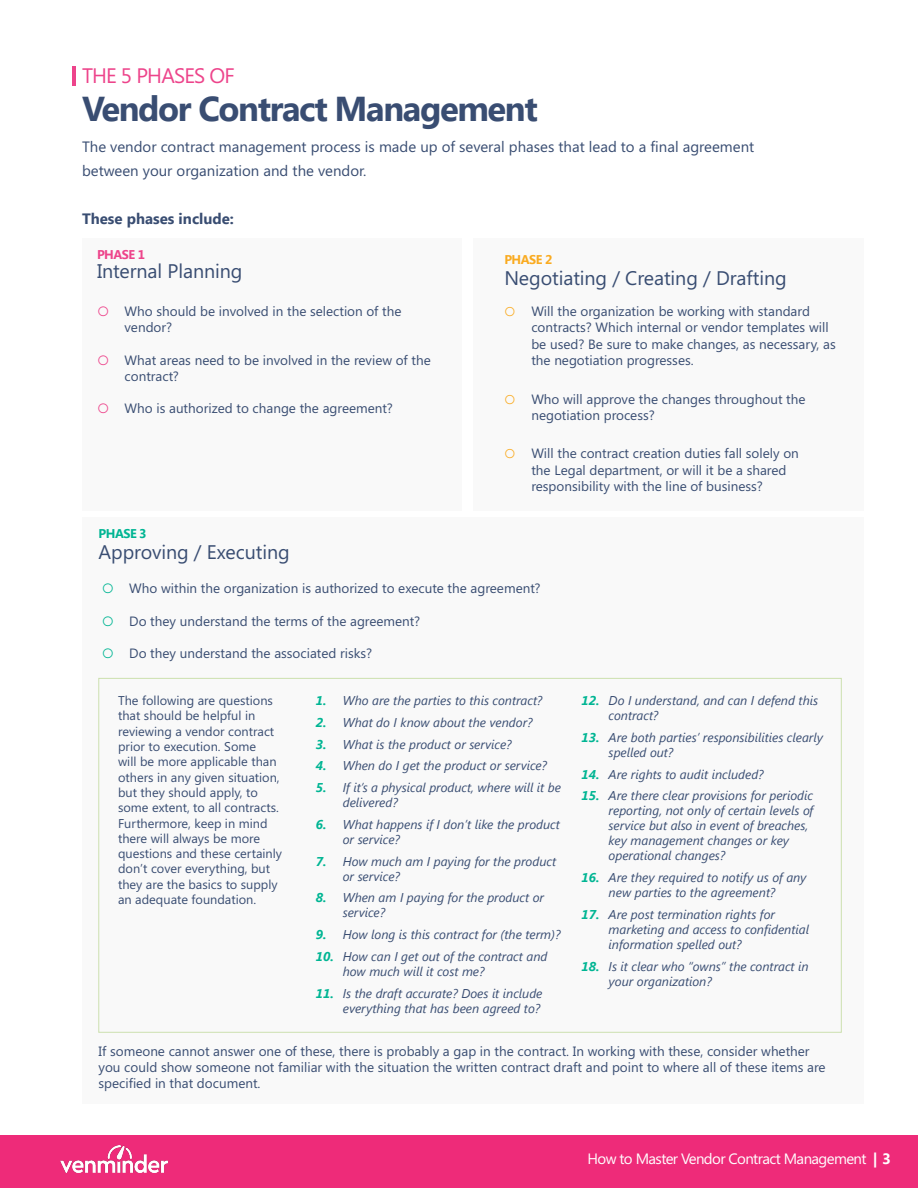
<style>
.page{position:relative;width:918px;height:1188px;background:#fff}
.page>*{position:absolute;margin:0;border:0;box-sizing:border-box;transform-origin:0 0}
.t1{font:700 34.5px "Segoe UI";letter-spacing:-.04em;color:#394d72}
.t2{font:21px "Segoe UI";letter-spacing:-.04em;color:#ed448b}
.t3{font:19.65px "Segoe UI";letter-spacing:-.005em;color:#394d72}
.t4{font:15px/24px "Segoe UI";color:#394d72}
.t5{font:15px "Segoe UI";letter-spacing:-.04em;color:#fff}
.t6{font:700 15px "Segoe UI";color:#394d72}
.t7{font:13.5px/16.2px "Segoe UI";color:#394d72}
.t8{font:italic 12.75px/15px "Segoe UI";color:#394d72}
.t9{font:12.75px/15.3px "Segoe UI";color:#394d72}
.t10{font:700 12.6px "Segoe UI";letter-spacing:-.04em;color:#ed448b}
.t11{font:700 12.6px "Segoe UI";letter-spacing:-.04em;color:#faab21}
.t12{font:700 12.6px "Segoe UI";letter-spacing:-.04em;color:#00b593}
.s1{color:#ed448b}
.s2{font-style:italic;font-size:12.6px;color:#faab21}
.s3{color:#00b593}
.s4{font-weight:700;color:#00b593}
.s5{font-weight:700}
</style>
<div class="page">
<div style="left:0;top:1136px;width:918px;height:52px;background:#ee2b79"></div>
<img style="left:60px;top:1145px;width:108px;height:27px">
<div style="left:82px;top:238px;width:380px;height:272px;background:#f9f9f9"></div>
<div style="left:473px;top:238px;width:391px;height:272px;background:#f9f9f9"></div>
<div style="left:82px;top:518px;width:782px;height:586px;background:#f9f9f9"></div>
<hr style="left:73px;top:66px;width:3px;height:20px;background:#ed448b">
<p class="t2" style="left:82px;top:61px;width:154px">THE 5 PHASES OF</p>
<p class="t1" style="left:82px;top:89px;width:457px">Vendor Contract Management</p>
<p class="t4" style="left:82px;top:134px;width:674px">The vendor contract management process is made up of several phases that lead to a final agreement between your organization and the vendor.</p>
<p class="t6" style="left:82px;top:210px;width:153px">These phases include:</p>
<p class="t10" style="left:97px;top:247px;width:49px">PHASE 1</p>
<p class="t3" style="left:97px;top:258px;width:147px">Internal Planning</p>
<p class="t7" style="left:125px;top:303px;width:278px;text-indent:-27px"><span class="s1">○</span> Who should be involved in the selection of the vendor?</p>
<p class="t7" style="left:125px;top:351px;width:308px;text-indent:-27px"><span class="s1">○</span> What areas need to be involved in the review of the contract?</p>
<p class="t7" style="left:98px;top:400px;width:297px"><span class="s1">○</span> Who is authorized to change the agreement?</p>
<p class="t12" style="left:99px;top:526px;width:49px">PHASE 3</p>
<p class="t3" style="left:99px;top:538px;width:193px">Approving / Executing</p>
<p class="t11" style="left:504px;top:252px;width:49px">PHASE 2</p>
<p class="t3" style="left:504px;top:264px;width:284px">Negotiating / Creating / Drafting</p>
<p class="t7" style="left:531px;top:303px;width:306px;text-indent:-27px"><span class="s2">○</span> Will the organization be working with standard contracts? Which internal or vendor templates will be used? Be sure to make changes, as necessary, as the negotiation progresses.</p>
<p class="t7" style="left:531px;top:390px;width:276px;text-indent:-27px"><span class="s2">○</span> Who will approve the changes throughout the negotiation process?</p>
<p class="t7" style="left:531px;top:445px;width:269px;text-indent:-27px"><span class="s2">○</span> Will the contract creation duties fall solely on the Legal department, or will it be a shared responsibility with the line of business?</p>
<p class="t7" style="left:102px;top:580px;width:440px"><span class="s3">○</span> Who within the organization is authorized to execute the agreement?</p>
<p class="t7" style="left:102px;top:612px;width:319px"><span class="s3">○</span> Do they understand the terms of the agreement?</p>
<p class="t7" style="left:102px;top:645px;width:272px"><span class="s3">○</span> Do they understand the associated risks?</p>
<p class="t9" style="left:118px;top:692px;width:166px">The following are questions that should be helpful in reviewing a vendor contract prior to execution. Some<br>will be more applicable than others in any given situation, but they should apply, to some extent, to all contracts.<br>Furthermore, keep in mind there will always be more questions and these certainly don’t cover everything, but they are the basics to supply an adequate foundation.</p>
<p class="t8" style="left:316px;top:693px;width:228px"><span class="s4">1.</span> Who are the parties to this contract?</p>
<p class="t8" style="left:316px;top:714px;width:218px"><span class="s4">2.</span> What do I know about the vendor?</p>
<p class="t8" style="left:316px;top:736px;width:197px"><span class="s4">3.</span> What is the product or service?</p>
<p class="t8" style="left:316px;top:758px;width:233px"><span class="s4">4.</span> When do I get the product or service?</p>
<p class="t8" style="left:343px;top:780px;width:220px;text-indent:-27px"><span class="s4">5.</span> If it’s a physical product, where will it be delivered?</p>
<p class="t8" style="left:343px;top:816px;width:219px;text-indent:-27px"><span class="s4">6.</span> What happens if I don’t like the product or service?</p>
<p class="t8" style="left:343px;top:853px;width:215px;text-indent:-27px"><span class="s4">7.</span> How much am I paying for the product or service?</p>
<p class="t8" style="left:343px;top:890px;width:203px;text-indent:-27px"><span class="s4">8.</span> When am I paying for the product or service?</p>
<p class="t8" style="left:316px;top:927px;width:246px"><span class="s4">9.</span> How long is this contract for (the term)?</p>
<p class="t8" style="left:343px;top:948px;width:206px;text-indent:-27px"><span class="s4">10.</span> How can I get out of the contract and how much will it cost me?</p>
<p class="t8" style="left:316px;top:985px;width:228px;text-align:right"><span class="s4">11.</span> Is the draft accurate? Does it include everything that has been agreed to?</p>
<p class="t8" style="left:609px;top:693px;width:211px;text-indent:-27px"><span class="s4">12.</span> Do I understand, and can I defend this contract?</p>
<p class="t8" style="left:609px;top:729px;width:216px;text-indent:-27px"><span class="s4">13.</span> Are both parties’ responsibilities clearly spelled out?</p>
<p class="t8" style="left:582px;top:766px;width:184px"><span class="s4">14.</span> Are rights to audit included?</p>
<p class="t8" style="left:609px;top:788px;width:206px;text-indent:-27px"><span class="s4">15.</span> Are there clear provisions for periodic reporting, not only of certain levels of service but also in event of breaches, key management changes or key operational changes?</p>
<p class="t8" style="left:582px;top:870px;width:226px;text-align:center"><span class="s4">16.</span> Are they required to notify us of any new parties to the agreement?</p>
<p class="t8" style="left:609px;top:906px;width:202px;text-indent:-27px"><span class="s4">17.</span> Are post termination rights for marketing and access to confidential information spelled out?</p>
<p class="t8" style="left:609px;top:958px;width:202px;text-indent:-27px"><span class="s4">18.</span> Is it clear who “owns” the contract in your organization?</p>
<p class="t7" style="left:99px;top:1042px;width:729px">If someone cannot answer one of these, there is probably a gap in the contract. In working with these, consider whether you could show someone not familiar with the situation the written contract draft and point to where all of these items are specified in that document.</p>
<p class="t5" style="left:588px;top:1149px;width:305px">How to Master Vendor Contract Management <span class="s5">| 3</span></p>
</div>
